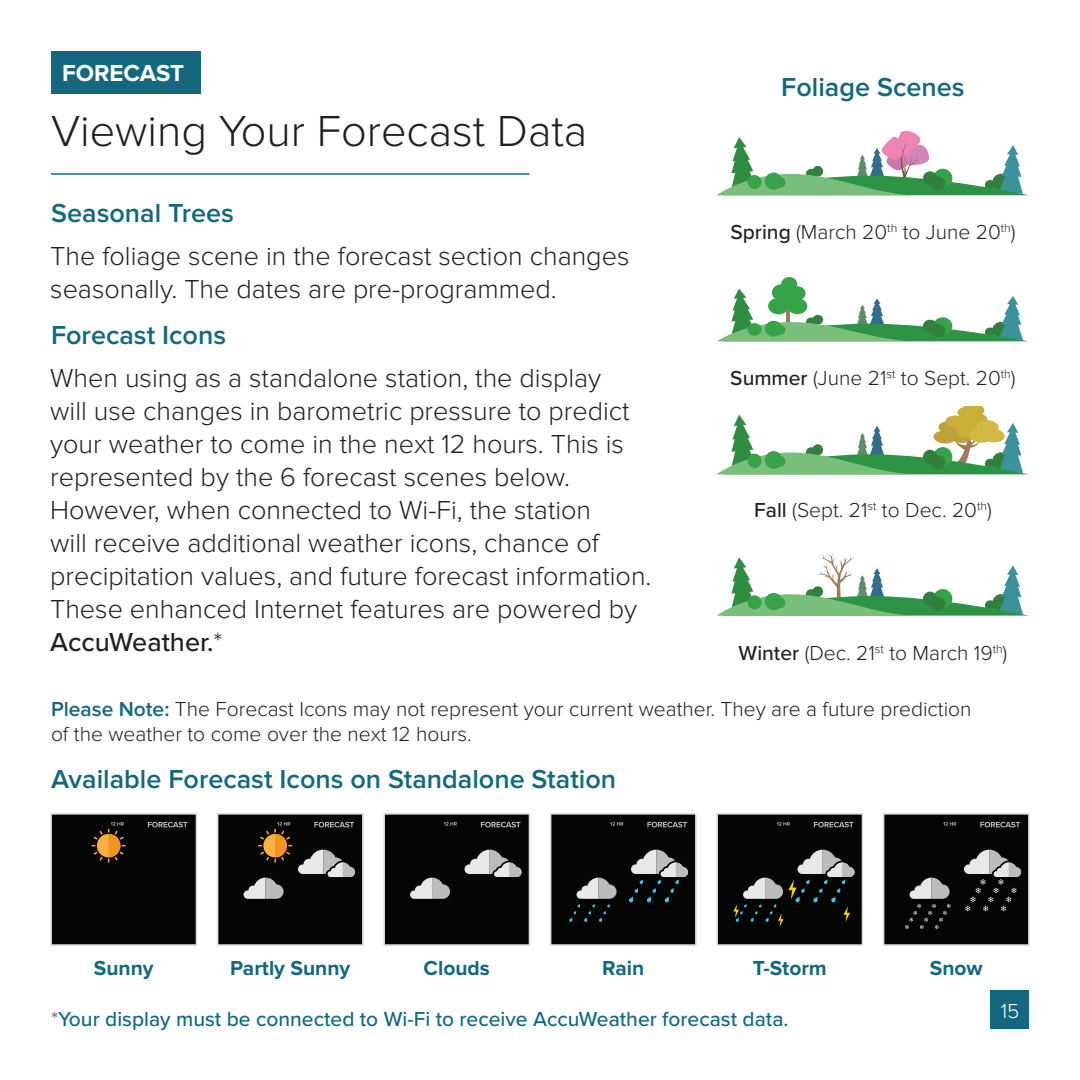
<style>
.page{position:relative;width:1080px;height:1080px;background:#fff}
.page>*{position:absolute;margin:0;border:0;box-sizing:border-box;transform-origin:0 0}
.t1{font:300 45px "Proxima Nova";color:#231f20}
.t2{font:300 27px/33px "Proxima Nova";color:#231f20}
.t3{font:600 27px "Proxima Nova";color:#13687f}
.t4{font:700 24px "Proxima Nova";color:#fff}
.t5{font:300 21px/25.2px "Proxima Nova";color:#231f20}
.t6{font:500 21px "Proxima Nova";color:#13687f}
.t7{font:700 21px "Proxima Nova";color:#13687f}
.t8{font:300 21px "Proxima Nova";color:#fff}
.s1{font-weight:500}
.s2{font-weight:600;color:#13687f}
.s3{color:#76787b}
</style>
<div class="page">
<div style="left:991px;top:991px;width:38px;height:38px;background:#13687f"></div>
<hr style="left:51px;top:173px;width:479px;height:2px;background:#13687f">
<div style="left:51px;top:51px;width:150px;height:42px;background:#13687f"></div>
<div style="left:51px;top:814px;width:145px;height:131px;background:#050504"></div>
<svg style="left:148px;top:822px;width:40px;height:5px"></svg>
<svg style="left:92px;top:822px;width:34px;height:41px"></svg>
<div style="left:50px;top:813px;width:147px;height:133px;border:2px solid #dcdddf"></div>
<div style="left:384px;top:814px;width:145px;height:131px;background:#050504"></div>
<svg style="left:410px;top:878px;width:40px;height:21px"></svg>
<svg style="left:465px;top:850px;width:57px;height:27px"></svg>
<svg style="left:481px;top:822px;width:40px;height:5px"></svg>
<svg style="left:444px;top:822px;width:13px;height:4px"></svg>
<div style="left:383px;top:813px;width:147px;height:133px;border:2px solid #dcdddf"></div>
<div style="left:717px;top:814px;width:145px;height:131px;background:#050504"></div>
<svg style="left:814px;top:822px;width:40px;height:5px"></svg>
<svg style="left:733px;top:850px;width:122px;height:77px"></svg>
<svg style="left:777px;top:822px;width:13px;height:4px"></svg>
<div style="left:716px;top:813px;width:147px;height:133px;border:2px solid #dcdddf"></div>
<div style="left:218px;top:814px;width:145px;height:131px;background:#050504"></div>
<svg style="left:244px;top:878px;width:40px;height:21px"></svg>
<svg style="left:298px;top:850px;width:57px;height:27px"></svg>
<svg style="left:314px;top:822px;width:40px;height:5px"></svg>
<svg style="left:258px;top:822px;width:34px;height:41px"></svg>
<div style="left:217px;top:813px;width:147px;height:133px;border:2px solid #dcdddf"></div>
<div style="left:551px;top:814px;width:145px;height:131px;background:#050504"></div>
<svg style="left:569px;top:878px;width:48px;height:44px"></svg>
<svg style="left:629px;top:850px;width:59px;height:53px"></svg>
<svg style="left:647px;top:822px;width:40px;height:5px"></svg>
<svg style="left:610px;top:822px;width:13px;height:4px"></svg>
<div style="left:550px;top:813px;width:147px;height:133px;border:2px solid #dcdddf"></div>
<div style="left:884px;top:814px;width:145px;height:131px;background:#050504"></div>
<svg style="left:905px;top:878px;width:46px;height:51px"></svg>
<svg style="left:964px;top:850px;width:57px;height:61px"></svg>
<svg style="left:980px;top:822px;width:40px;height:5px"></svg>
<svg style="left:943px;top:822px;width:13px;height:4px"></svg>
<div style="left:883px;top:813px;width:147px;height:133px;border:2px solid #dcdddf"></div>
<svg style="left:717px;top:131px;width:310px;height:64px"></svg>
<div style="left:748px;top:175px;width:14px;height:14px;background:#37a348;border-radius:50%"></div>
<div style="left:775px;top:177px;width:10px;height:11px;background:#37a348;border-radius:50%"></div>
<div style="left:765px;top:173px;width:17px;height:17px;background:#37a348;border-radius:50%"></div>
<svg style="left:717px;top:277px;width:310px;height:64px"></svg>
<div style="left:748px;top:323px;width:14px;height:13px;background:#37a348;border-radius:50%"></div>
<div style="left:775px;top:325px;width:10px;height:10px;background:#37a348;border-radius:50%"></div>
<div style="left:765px;top:321px;width:17px;height:15px;background:#37a348;border-radius:50%"></div>
<svg style="left:717px;top:407px;width:310px;height:67px"></svg>
<div style="left:748px;top:454px;width:14px;height:14px;background:#37a348;border-radius:50%"></div>
<div style="left:775px;top:456px;width:10px;height:11px;background:#37a348;border-radius:50%"></div>
<div style="left:765px;top:451px;width:17px;height:18px;background:#37a348;border-radius:50%"></div>
<svg style="left:717px;top:553px;width:312px;height:63px"></svg>
<div style="left:748px;top:595px;width:14px;height:14px;background:#37a348;border-radius:50%"></div>
<div style="left:775px;top:598px;width:10px;height:10px;background:#37a348;border-radius:50%"></div>
<div style="left:765px;top:593px;width:17px;height:17px;background:#37a348;border-radius:50%"></div>
<p class="t4" style="left:62px;top:59px;width:124px">FORECAST</p>
<p class="t1" style="left:51px;top:105px;width:538px">Viewing Your Forecast Data</p>
<p class="t3" style="left:51px;top:198px;width:184px">Seasonal Trees</p>
<p class="t2" style="left:50px;top:240px;width:581px">The foliage scene in the forecast section changes seasonally. The dates are pre-programmed.</p>
<p class="t3" style="left:51px;top:319px;width:177px">Forecast Icons</p>
<p class="t2" style="left:50px;top:362px;width:581px">When using as a standalone station, the display will use changes in barometric pressure to predict your weather to come in the next 12 hours. This is represented by the 6 forecast scenes below.</p>
<p class="t2" style="left:50px;top:494px;width:603px">However, when connected to Wi-Fi, the station<br>will receive additional weather icons, chance of precipitation values, and future forecast information.<br>These enhanced Internet features are powered by <span class="s1">AccuWeather.</span>*</p>
<p class="t3" style="left:781px;top:72px;width:185px">Foliage Scenes</p>
<p class="t5" style="left:730px;top:219px;width:287px"><span class="s1">Spring</span> (March 20<sup>th</sup> to June 20<sup>th</sup>)</p>
<p class="t5" style="left:730px;top:366px;width:287px"><span class="s1">Summer</span> (June 21<sup>st</sup> to Sept. 20<sup>th</sup>)</p>
<p class="t5" style="left:754px;top:498px;width:239px"><span class="s1">Fall</span> (Sept. 21<sup>st</sup> to Dec. 20<sup>th</sup>)</p>
<p class="t5" style="left:739px;top:640px;width:270px"><span class="s1">Winter</span> (Dec. 21<sup>st</sup> to March 19<sup>th</sup>)</p>
<p class="t5" style="left:51px;top:696px;width:922px"><span class="s2">Please Note:</span> The Forecast Icons may not represent your current weather. They are a future prediction of the weather to come over the next 12 hours.</p>
<p class="t3" style="left:51px;top:764px;width:567px">Available Forecast Icons on Standalone Station</p>
<p class="t7" style="left:94px;top:956px;width:61px">Sunny</p>
<p class="t7" style="left:230px;top:956px;width:122px">Partly Sunny</p>
<p class="t7" style="left:424px;top:956px;width:68px">Clouds</p>
<p class="t7" style="left:602px;top:956px;width:43px">Rain</p>
<p class="t7" style="left:753px;top:956px;width:76px">T-Storm</p>
<p class="t7" style="left:930px;top:956px;width:54px">Snow</p>
<p class="t6" style="left:51px;top:1004px;width:739px"><span class="s3">*</span>Your display must be connected to Wi-Fi to receive AccuWeather forecast data.</p>
<p class="t8" style="left:1001px;top:999px;width:20px">15</p>
</div>
